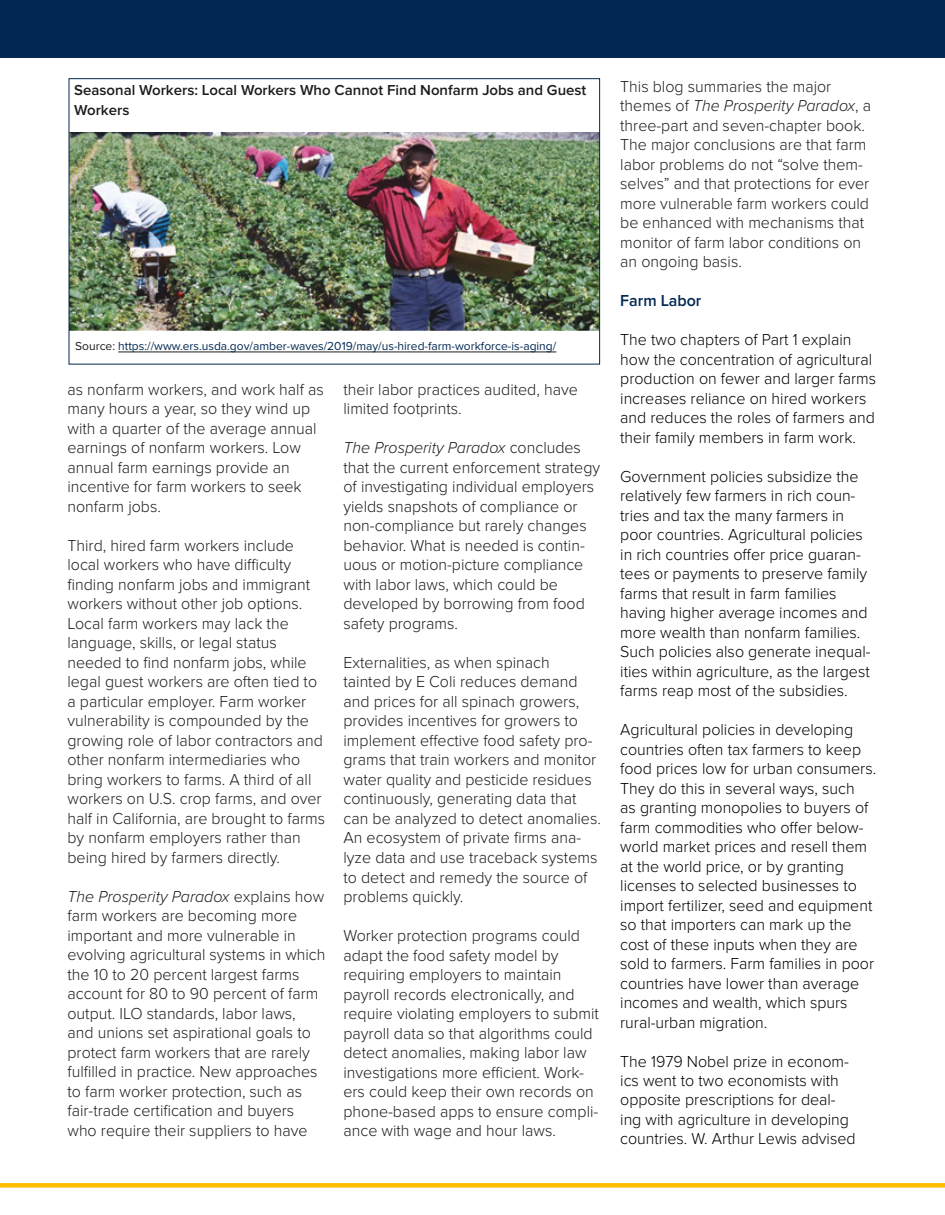
<style>
.page{position:relative;width:945px;height:1215px;background:#fff}
.page>*{position:absolute;margin:0;border:0;box-sizing:border-box;transform-origin:0 0}
.Body_Text{font:300 16.5px/19.5px "Proxima Nova";color:#1d1d1b}
.Body_Text-2{font:300 16.5px/19.5px "Proxima Nova";color:#000}
.Body_Text-3{font:600 16.5px "Proxima Nova";color:#022851}
.Article_Body__Palati{font:600 15px/20.2px "Proxima Nova";color:#1d1d1b}
.Article_Body__Palati-2{font:12px "Proxima Nova";color:#022851}
.s1{color:#1d1d1b}
.s2{font-style:italic}
</style>
<div class="page">
<div style="left:0;top:0;width:945px;height:58px;background:#022851"></div>
<div style="left:0;top:1183px;width:945px;height:5px;background:#ffbf00"></div>
<img style="left:71px;top:133px;width:527px;height:198px">
<hr style="left:118px;top:352px;width:438px;height:1px;background:#1d1d1b">
<div style="left:69px;top:78px;width:531px;height:286px;border:1px solid #022851"></div>
<p class="Article_Body__Palati" style="left:74px;top:80px;width:514px">Seasonal Workers: Local Workers Who Cannot Find Nonfarm Jobs and Guest<br>Workers</p>
<p class="Article_Body__Palati-2" style="left:75px;top:339px;width:483px"><span class="s1">Source:</span> https://www.ers.usda.gov/amber-waves/2019/may/us-hired-farm-workforce-is-aging/</p>
<p class="Body_Text" style="left:68px;top:380px;width:258px">as nonfarm workers, and work half as many hours a year, so they wind up with a quarter of the average annual earnings of nonfarm workers. Low annual farm earnings provide an incentive for farm workers to seek nonfarm jobs.</p>
<p class="Body_Text" style="left:68px;top:536px;width:259px">Third, hired farm workers include local workers who have difficulty finding nonfarm jobs and immigrant workers without other job options.<br>Local farm workers may lack the language, skills, or legal status needed to find nonfarm jobs, while legal guest workers are often tied to a particular employer. Farm worker vulnerability is compounded by the growing role of labor contractors and other nonfarm intermediaries who bring workers to farms. A third of all workers on U.S. crop farms, and over half in California, are brought to farms by nonfarm employers rather than being hired by farmers directly.</p>
<p class="Body_Text" style="left:68px;top:887px;width:260px"><span class="s2">The Prosperity Paradox</span> explains how farm workers are becoming more important and more vulnerable in evolving agricultural systems in which the 10 to 20 percent largest farms account for 80 to 90 percent of farm output. ILO standards, labor laws, and unions set aspirational goals to protect farm workers that are rarely fulfilled in practice. New approaches to farm worker protection, such as fair-trade certification and buyers who require their suppliers to have</p>
<p class="Body_Text" style="left:344px;top:380px;width:236px">their labor practices audited, have limited footprints.</p>
<p class="Body_Text" style="left:344px;top:439px;width:258px"><span class="s2">The Prosperity Paradox</span> concludes that the current enforcement strategy of investigating individual employers yields snapshots of compliance or non-compliance but rarely changes behavior. What is needed is contin&shy;uous or motion-picture compliance with labor laws, which could be developed by borrowing from food safety programs.</p>
<p class="Body_Text" style="left:344px;top:653px;width:259px">Externalities, as when spinach tainted by E Coli reduces demand and prices for all spinach growers, provides incentives for growers to implement effective food safety pro&shy;grams that train workers and monitor water quality and pesticide residues continuously, generating data that can be analyzed to detect anomalies.<br>An ecosystem of private firms ana&shy;lyze data and use traceback systems to detect and remedy the source of problems quickly.</p>
<p class="Body_Text" style="left:344px;top:926px;width:257px">Worker protection programs could adapt the food safety model by requiring employers to maintain payroll records electronically, and require violating employers to submit payroll data so that algorithms could detect anomalies, making labor law investigations more efficient. Work&shy;ers could keep their own records on phone-based apps to ensure compli&shy;ance with wage and hour laws.</p>
<p class="Body_Text" style="left:620px;top:77px;width:252px">This blog summaries the major themes of <span class="s2">The Prosperity Paradox</span>, a three-part and seven-chapter book.<br>The major conclusions are that farm labor problems do not “solve them&shy;selves” and that protections for ever more vulnerable farm workers could be enhanced with mechanisms that monitor of farm labor conditions on an ongoing basis.</p>
<p class="Body_Text-3" style="left:620px;top:291px;width:83px">Farm Labor</p>
<p class="Body_Text-2" style="left:620px;top:330px;width:257px">The two chapters of Part 1 explain how the concentration of agricultural production on fewer and larger farms increases reliance on hired workers and reduces the roles of farmers and their family members in farm work.</p>
<p class="Body_Text-2" style="left:620px;top:467px;width:252px">Government policies subsidize the relatively few farmers in rich coun&shy;tries and tax the many farmers in poor countries. Agricultural policies in rich countries offer price guaran&shy;tees or payments to preserve family farms that result in farm families having higher average incomes and more wealth than nonfarm families.<br>Such policies also generate inequal&shy;ities within agriculture, as the largest farms reap most of the subsidies.</p>
<p class="Body_Text-2" style="left:620px;top:720px;width:258px">Agricultural policies in developing countries often tax farmers to keep food prices low for urban consumers.<br>They do this in several ways, such<br>as granting monopolies to buyers of farm commodities who offer below&shy;world market prices and resell them at the world price, or by granting licenses to selected businesses to import fertilizer, seed and equipment so that importers can mark up the cost of these inputs when they are sold to farmers. Farm families in poor countries have lower than average incomes and wealth, which spurs rural-urban migration.</p>
<p class="Body_Text-2" style="left:620px;top:1052px;width:237px">The 1979 Nobel prize in econom&shy;ics went to two economists with opposite prescriptions for deal&shy;ing with agriculture in developing countries. W. Arthur Lewis advised</p>
</div>
